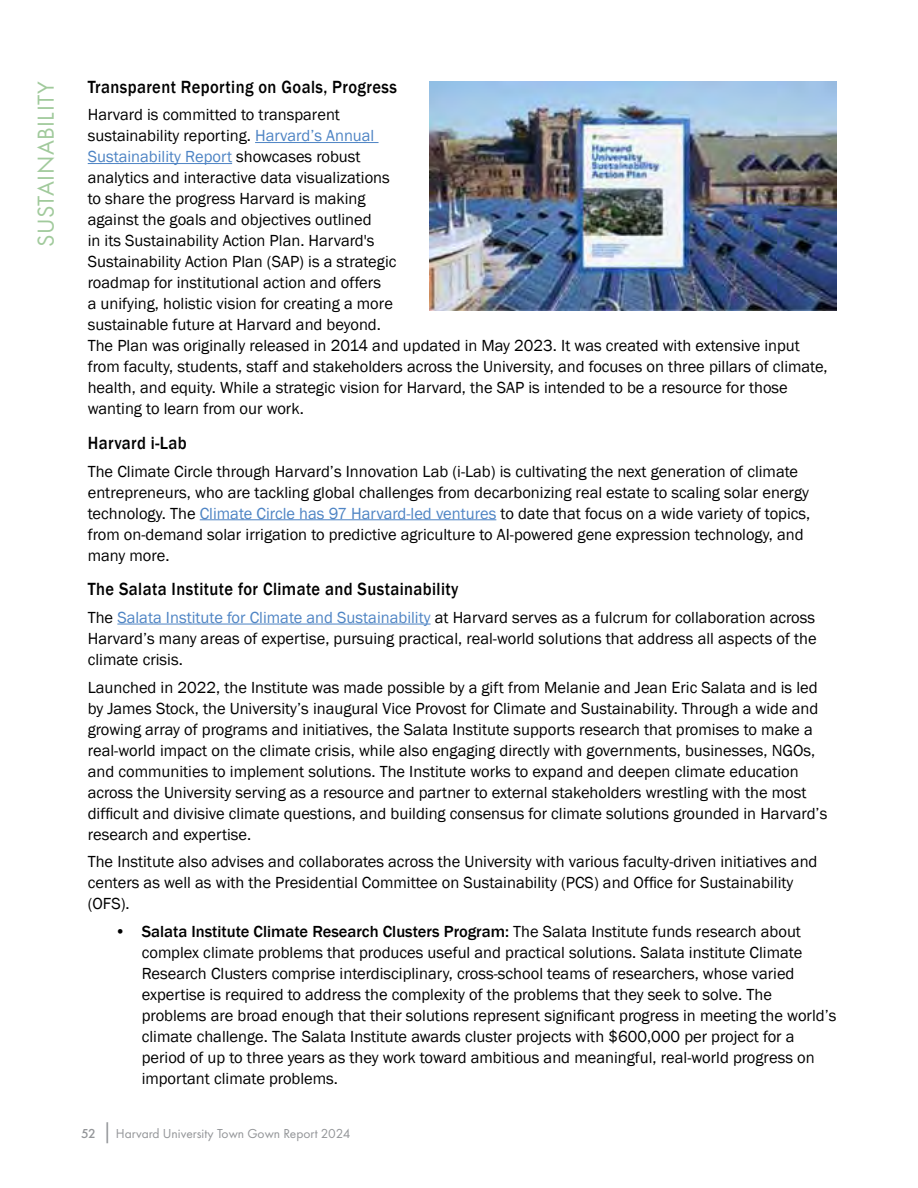
<style>
.page{position:relative;width:918px;height:1188px;background:#fff}
.page>*{position:absolute;margin:0;border:0;box-sizing:border-box;transform-origin:0 0}
.t1{font:24px "Futura PT";letter-spacing:.02em;color:#a1ca9c}
.t2{font:500 18.15px "Franklin Gothic";letter-spacing:.025em;color:#000;scale:.91 1}
.t3{font:16.5px/21px "Franklin Gothic";color:#000}
.t4{font:13.5px "Futura PT";color:#939598}
.s1{color:#4e84c4}
.s2{font-weight:500}
.s3{font-size:21px}
</style>
<div class="page">
<hr style="left:255px;top:142px;width:124px;height:1px;background:#4e84c4">
<hr style="left:88px;top:163px;width:144px;height:1px;background:#4e84c4">
<hr style="left:200px;top:519px;width:296px;height:1px;background:#4e84c4">
<hr style="left:117px;top:624px;width:314px;height:1px;background:#4e84c4">
<img style="left:429px;top:81px;width:408px;height:230px">
<h1 class="t1" style="left:32px;top:247px;width:167px;rotate:-90deg">SUSTAINABILITY</h1>
<p class="t2" style="left:88px;top:75px;width:341px">Transparent Reporting on Goals, Progress</p>
<p class="t3" style="left:88px;top:105px;width:742px">Harvard is committed to transparent<br>sustainability reporting. <span class="s1">Harvard’s Annual<br>Sustainability Report</span> showcases robust<br>analytics and interactive data visualizations<br>to share the progress Harvard is making<br>against the goals and objectives outlined<br>in its Sustainability Action Plan. Harvard's<br>Sustainability Action Plan (SAP) is a strategic<br>roadmap for institutional action and offers<br>a unifying, holistic vision for creating a more<br>sustainable future at Harvard and beyond.<br>The Plan was originally released in 2014 and updated in May 2023. It was created with extensive input from faculty, students, staff and stakeholders across the University, and focuses on three pillars of climate, health, and equity. While a strategic vision for Harvard, the SAP is intended to be a resource for those wanting to learn from our work.</p>
<p class="t2" style="left:88px;top:432px;width:110px">Harvard i-Lab</p>
<p class="t3" style="left:88px;top:461px;width:724px">The Climate Circle through Harvard’s Innovation Lab (i-Lab) is cultivating the next generation of climate entrepreneurs, who are tackling global challenges from decarbonizing real estate to scaling solar energy technology. The <span class="s1">Climate Circle has 97 Harvard-led ventures</span> to date that focus on a wide variety of topics, from on-demand solar irrigation to predictive agriculture to AI-powered gene expression technology, and many more.</p>
<p class="t2" style="left:88px;top:578px;width:409px">The Salata Institute for Climate and Sustainability</p>
<p class="t3" style="left:88px;top:607px;width:731px;text-align:justify">The <span class="s1">Salata Institute for Climate and Sustainability</span> at Harvard serves as a fulcrum for collaboration across Harvard’s many areas of expertise, pursuing practical, real-world solutions that address all aspects of the climate crisis.</p>
<p class="t3" style="left:88px;top:677px;width:741px">Launched in 2022, the Institute was made possible by a gift from Melanie and Jean Eric Salata and is led by James Stock, the University’s inaugural Vice Provost for Climate and Sustainability. Through a wide and growing array of programs and initiatives, the Salata Institute supports research that promises to make a real-world impact on the climate crisis, while also engaging directly with governments, businesses, NGOs, and communities to implement solutions. The Institute works to expand and deepen climate education across the University serving as a resource and partner to external stakeholders wrestling with the most difficult and divisive climate questions, and building consensus for climate solutions grounded in Harvard’s research and expertise.</p>
<p class="t3" style="left:88px;top:852px;width:731px">The Institute also advises and collaborates across the University with various faculty-driven initiatives and centers as well as with the Presidential Committee on Sustainability (PCS) and Office for Sustainability (OFS).</p>
<p class="t3" style="left:142px;top:921px;width:696px;text-indent:-27px"><span class="s2">• Salata Institute Climate Research Clusters Program:</span> The Salata Institute funds research about complex climate problems that produces useful and practical solutions. Salata institute Climate Research Clusters comprise interdisciplinary, cross-school teams of researchers, whose varied expertise is required to address the complexity of the problems that they seek to solve. The problems are broad enough that their solutions represent significant progress in meeting the world’s climate challenge. The Salata Institute awards cluster projects with $600,000 per project for a period of up to three years as they work toward ambitious and meaningful, real-world progress on important climate problems.</p>
<p class="t4" style="left:81px;top:1125px;width:271px"><span class="s2">52</span> <span class="s3">|</span> Harvard University Town Gown Report 2024</p>
</div>
